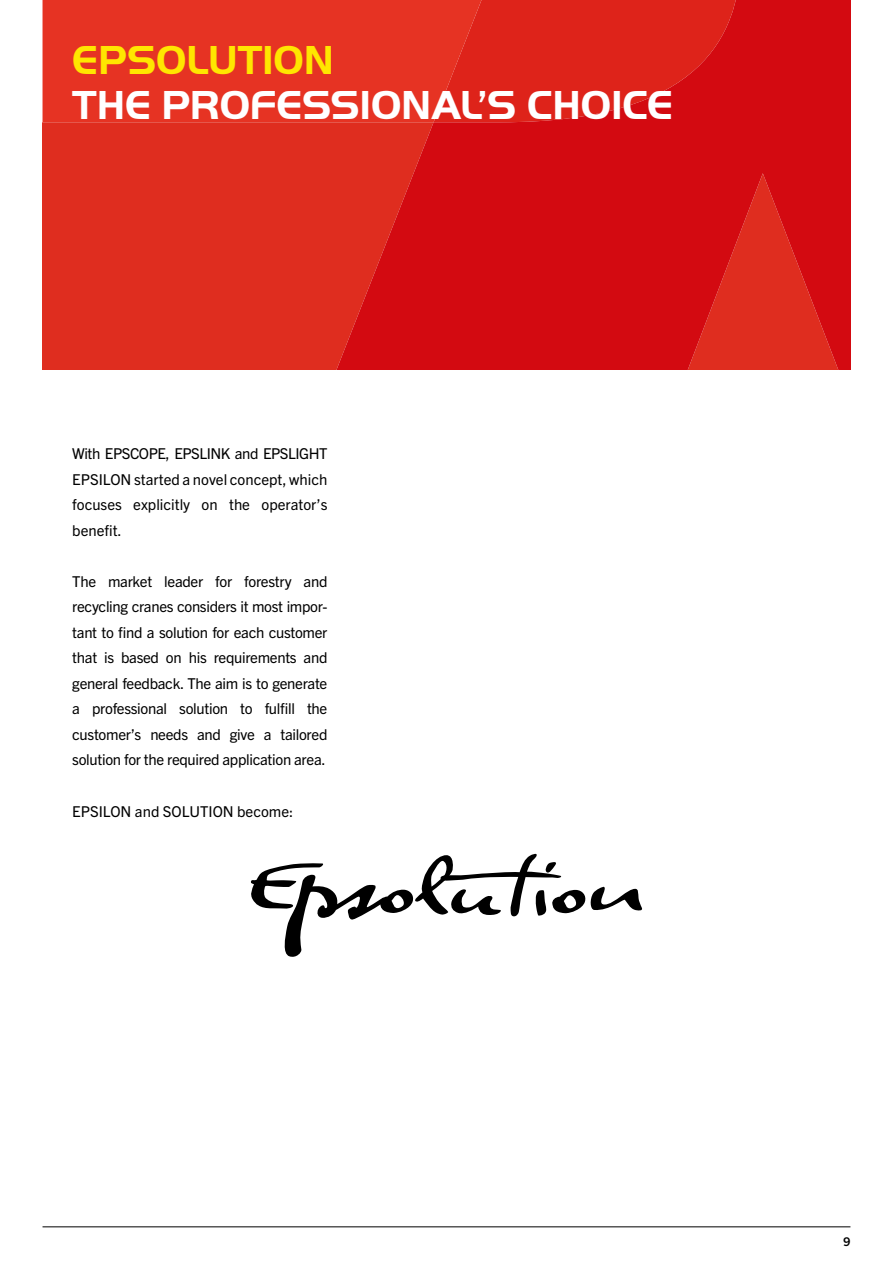
<style>
.page{position:relative;width:893px;height:1263px;background:#fff}
.page>*{position:absolute;margin:0;border:0;box-sizing:border-box;transform-origin:0 0}
.t1{font:700 42px "Palfinger Handel Gothic";letter-spacing:-.005em;color:#fff}
.t2{font:700 42px "Palfinger Handel Gothic";letter-spacing:-.005em;color:#ffe600}
.t3{font:15px/25.5px "Trade Gothic Next LT Pro";color:#000;text-align:justify}
.t4{font:700 12px "Trade Gothic Next LT Pro";color:#000}
</style>
<div class="page">
<div style="left:43px;top:0;width:260px;height:122px;background:#e63323"></div>
<div style="left:43px;top:122px;width:260px;height:248px;background:#df2d1f"></div>
<svg style="left:303px;top:0;width:547px;height:370px;background:#d81716"></svg>
<svg style="left:251px;top:854px;width:391px;height:103px"></svg>
<hr style="left:43px;top:1226px;width:807px;height:1px;background:#000">
<h1 class="t2" style="left:72px;top:36px;width:263px">EPSOLUTION</h1>
<h1 class="t1" style="left:72px;top:81px;width:602px">THE PROFESSIONAL’S CHOICE</h1>
<p class="t3" style="left:72px;top:440px;width:257px">With EPSCOPE, EPSLINK and EPSLIGHT EPSILON started a novel concept, which focuses explicitly on the operator’s benefit.</p>
<p class="t3" style="left:72px;top:568px;width:257px">The market leader for forestry and recycling cranes considers it most impor&shy;tant to find a solution for each customer that is based on his requirements and general feedback. The aim is to generate a professional solution to fulfill the customer’s needs and give a tailored solution for the required application area.</p>
<p class="t3" style="left:72px;top:797px;width:223px">EPSILON and SOLUTION become:</p>
<p class="t4" style="left:844px;top:1233px;width:8px">9</p>
</div>
